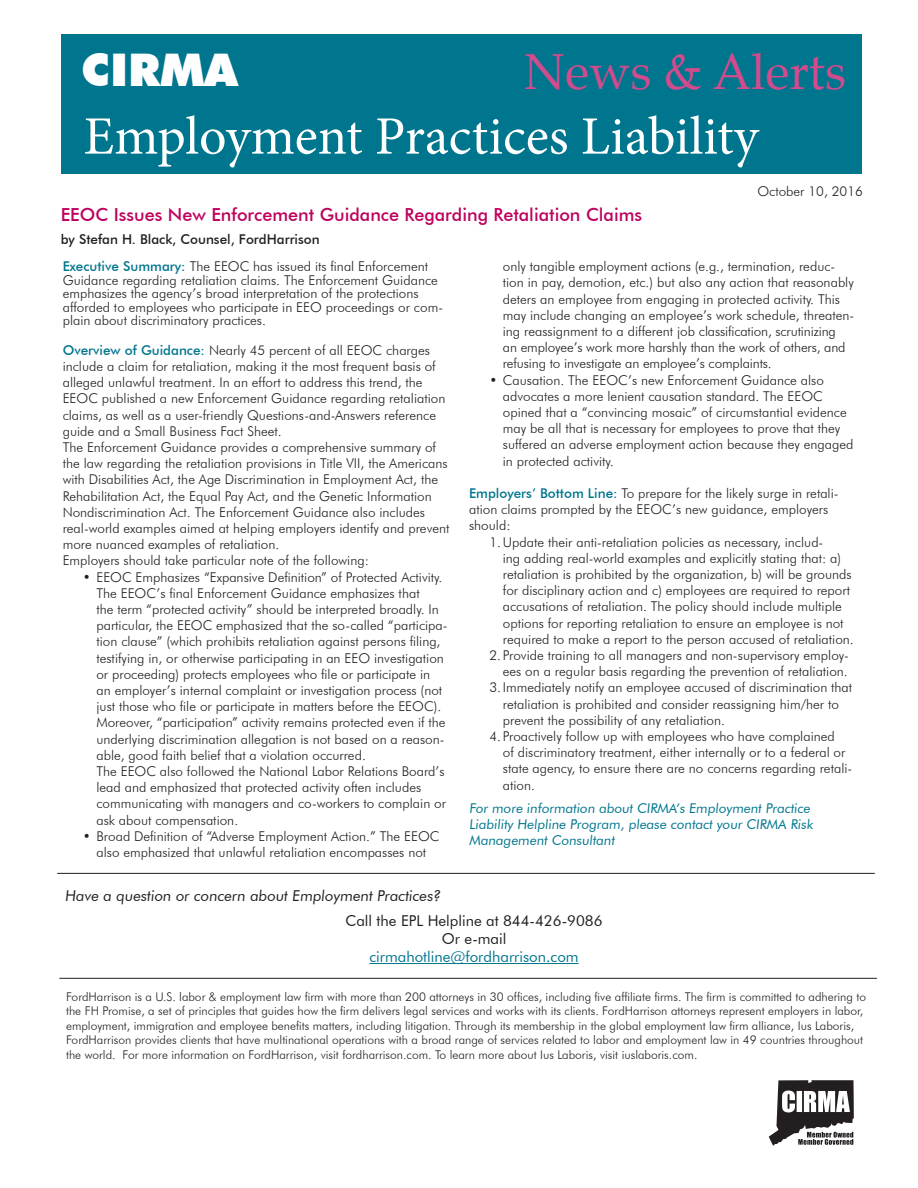
<style>
.page{position:relative;width:918px;height:1188px;background:#fff}
.page>*{position:absolute;margin:0;border:0;box-sizing:border-box;transform-origin:0 0}
.t1{font:54px "Minion Pro";color:#fff}
.t2{font:49.5px "Palatino";color:#d14b8d}
.t3{font:900 45px "Futura BT";color:#fff}
.t4{font:500 18px "Futura BT";color:#be025e}
.t5{font:15px "Futura BT";color:#231f20}
.t6{font:15px "Futura BT";color:#00768e}
.t7{font:300 13.5px/16.2px "Futura BT";color:#231f20}
.t8{font:13.5px/16.2px "Futura BT";color:#00768e}
.t9{font:500 13.5px "Futura BT";color:#231f20}
.t10{font:300 12px/14.4px "Futura BT";color:#231f20}
.s1{font-weight:500;color:#00768e}
</style>
<div class="page">
<svg style="left:769px;top:1080px;width:85px;height:66px"></svg>
<div style="left:62px;top:35px;width:800px;height:139px;background:#00768e"></div>
<hr style="left:369px;top:963px;width:210px;height:1px;background:#00768e">
<hr style="left:57px;top:873px;width:818px;height:1px;background:#231f20">
<hr style="left:59px;top:978px;width:818px;height:1px;background:#231f20">
<p class="t3" style="left:81px;top:43px;width:158px">CIRMA</p>
<p class="t2" style="left:524px;top:31px;width:323px">News &amp; Alerts</p>
<p class="t1" style="left:84px;top:100px;width:676px">Employment Practices Liability</p>
<p class="t4" style="left:61px;top:204px;width:583px">EEOC Issues New Enforcement Guidance Regarding Retaliation Claims</p>
<p class="t9" style="left:61px;top:231px;width:261px">by Stefan H. Black, Counsel, FordHarrison</p>
<p class="t7" style="left:757px;top:183px;width:107px">October 10, 2016</p>
<p class="t7" style="left:63px;top:260px;width:382px;line-height:13.5px"><span class="s1">Executive Summary:</span> The EEOC has issued its final Enforcement Guidance regarding retaliation claims. The Enforcement Guidance emphasizes the agency’s broad interpretation of the protections afforded to employees who participate in EEO proceedings or com&shy;plain about discriminatory practices.</p>
<p class="t7" style="left:63px;top:342px;width:384px"><span class="s1">Overview of Guidance:</span> Nearly 45 percent of all EEOC charges include a claim for retaliation, making it the most frequent basis of alleged unlawful treatment. In an effort to address this trend, the EEOC published a new Enforcement Guidance regarding retaliation claims, as well as a user-friendly Questions-and-Answers reference guide and a Small Business Fact Sheet.</p>
<p class="t7" style="left:63px;top:439px;width:388px">The Enforcement Guidance provides a comprehensive summary of the law regarding the retaliation provisions in Title VII, the Americans with Disabilities Act, the Age Discrimination in Employment Act, the Rehabilitation Act, the Equal Pay Act, and the Genetic Information Nondiscrimination Act. The Enforcement Guidance also includes real-world examples aimed at helping employers identify and prevent more nuanced examples of retaliation.</p>
<p class="t7" style="left:63px;top:552px;width:308px">Employers should take particular note of the following:</p>
<p class="t7" style="left:96px;top:569px;width:353px;text-indent:-14px">• EEOC Emphasizes “Expansive Definition” of Protected Activity.<br>The EEOC’s final Enforcement Guidance emphasizes that<br>the term “protected activity” should be interpreted broadly. In particular, the EEOC emphasized that the so-called “participa&shy;tion clause” (which prohibits retaliation against persons filing, testifying in, or otherwise participating in an EEO investigation or proceeding) protects employees who file or participate in an employer’s internal complaint or investigation process (not just those who file or participate in matters before the EEOC).<br>Moreover, “participation” activity remains protected even if the underlying discrimination allegation is not based on a reason&shy;able, good faith belief that a violation occurred.<br>The EEOC also followed the National Labor Relations Board’s lead and emphasized that protected activity often includes communicating with managers and co-workers to complain or ask about compensation.</p>
<p class="t7" style="left:83px;top:828px;width:358px;text-align:center">• Broad Definition of “Adverse Employment Action.” The EEOC also emphasized that unlawful retaliation encompasses not</p>
<p class="t7" style="left:503px;top:258px;width:353px">only tangible employment actions (e.g., termination, reduc&shy;tion in pay, demotion, etc.) but also any action that reasonably deters an employee from engaging in protected activity. This may include changing an employee’s work schedule, threaten&shy;ing reassignment to a different job classification, scrutinizing<br>an employee’s work more harshly than the work of others, and refusing to investigate an employee’s complaints.</p>
<p class="t7" style="left:503px;top:372px;width:352px;text-indent:-14px">• Causation. The EEOC’s new Enforcement Guidance also advocates a more lenient causation standard. The EEOC opined that a “convincing mosaic” of circumstantial evidence may be all that is necessary for employees to prove that they suffered an adverse employment action because they engaged in protected activity.</p>
<p class="t7" style="left:469px;top:485px;width:371px"><span class="s1">Employers’ Bottom Line:</span> To prepare for the likely surge in retali&shy;ation claims prompted by the EEOC’s new guidance, employers should:</p>
<p class="t7" style="left:503px;top:534px;width:352px;text-indent:-14px">1.Update their anti-retaliation policies as necessary, includ-<br>ing adding real-world examples and explicitly stating that: a) retaliation is prohibited by the organization, b) will be grounds for disciplinary action and c) employees are required to report accusations of retaliation. The policy should include multiple options for reporting retaliation to ensure an employee is not required to make a report to the person accused of retaliation.</p>
<p class="t7" style="left:489px;top:647px;width:361px;text-align:right">2. Provide training to all managers and non-supervisory employ&shy;ees on a regular basis regarding the prevention of retaliation.</p>
<p class="t7" style="left:503px;top:679px;width:351px;text-indent:-14px">3.Immediately notify an employee accused of discrimination that retaliation is prohibited and consider reassigning him/her to prevent the possibility of any retaliation.</p>
<p class="t7" style="left:503px;top:728px;width:351px;text-indent:-14px">4. Proactively follow up with employees who have complained<br>of discriminatory treatment, either internally or to a federal or state agency, to ensure there are no concerns regarding retali&shy;ation.</p>
<p class="t8" style="left:469px;top:800px;width:347px">For more information about CIRMA’s Employment Practice<br>Liability Helpline Program, please contact your CIRMA Risk<br>Management Consultant</p>
<p class="t5" style="left:65px;top:887px;width:379px">Have a question or concern about Employment Practices?</p>
<p class="t5" style="left:346px;top:911px;width:258px">Call the EPL Helpline at 844-426-9086</p>
<p class="t5" style="left:442px;top:929px;width:66px">Or e-mail</p>
<p class="t6" style="left:369px;top:947px;width:211px">cirmahotline@fordharrison.com</p>
<p class="t10" style="left:66px;top:989px;width:802px">FordHarrison is a U.S. labor &amp; employment law firm with more than 200 attorneys in 30 offices, including five affiliate firms. The firm is committed to adhering to the FH Promise, a set of principles that guides how the firm delivers legal services and works with its clients. FordHarrison attorneys represent employers in labor, employment, immigration and employee benefits matters, including litigation. Through its membership in the global employment law firm alliance, Ius Laboris, FordHarrison provides clients that have multinational operations with a broad range of services related to labor and employment law in 49 countries throughout the world. For more information on FordHarrison, visit fordharrison.com. To learn more about Ius Laboris, visit iuslaboris.com.</p>
</div>
